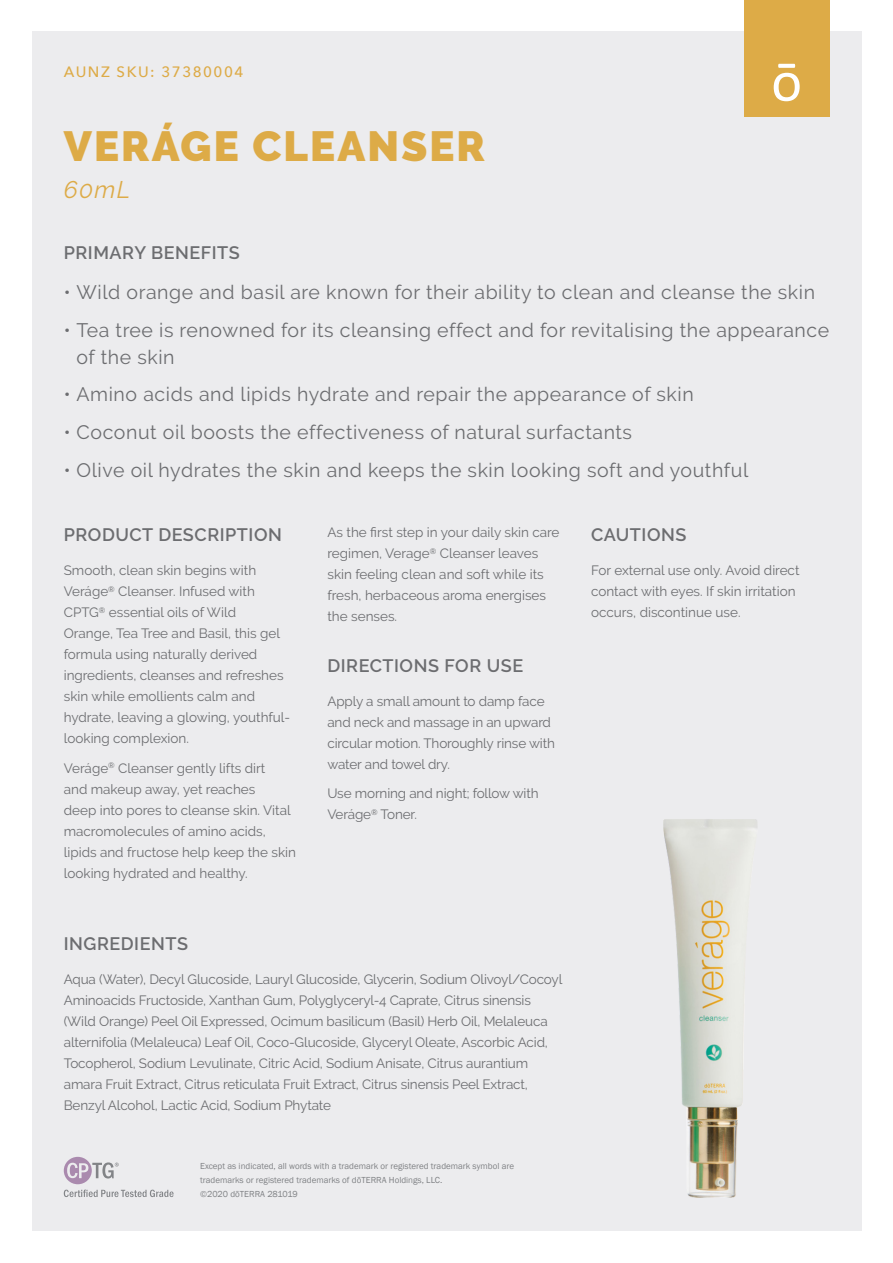
<style>
.page{position:relative;width:893px;height:1263px;background:#fff}
.page>*{position:absolute;margin:0;border:0;box-sizing:border-box;transform-origin:0 0}
.Product_Name{font:900 42px "Raleway";letter-spacing:.05em;color:#ddab47}
.Botanical_Name{font:italic 24px "Raleway";color:#ddab47}
.t1{font:19.5px/27px "Raleway";letter-spacing:.03em;color:#6c6d70}
.SUB_HEADER{font:600 18px "Raleway";letter-spacing:.03em;color:#6c6d70}
.Tag_details{font:500 15px "Avenir Next";letter-spacing:.1em;color:#ddab47}
.description{font:13.5px/21px "Raleway";letter-spacing:-.01em;color:#6c6d70}
.t2{font:9px/14.1px "Franklin Gothic";color:#808285}
</style>
<div class="page">
<div style="left:32px;top:32px;width:829px;height:1199px;background:#ececee"></div>
<div style="left:744px;top:0;width:85px;height:116px;background:#ddab47"></div>
<svg style="left:774px;top:64px;width:26px;height:37px"></svg>
<img style="left:663px;top:819px;width:94px;height:378px">
<svg style="left:64px;top:1157px;width:110px;height:40px"></svg>
<p class="Tag_details" style="left:64px;top:59px;width:181px">AUNZ SKU: 37380004</p>
<p class="Product_Name" style="left:64px;top:122px;width:423px">VERÁGE CLEANSER</p>
<p class="Botanical_Name" style="left:64px;top:175px;width:68px">60mL</p>
<p class="SUB_HEADER" style="left:64px;top:243px;width:178px">PRIMARY BENEFITS</p>
<p class="t1" style="left:64px;top:279px;width:753px">• Wild orange and basil are known for their ability to clean and cleanse the skin</p>
<p class="t1" style="left:77px;top:316px;width:754px;text-indent:-13px">• Tea tree is renowned for its cleansing effect and for revitalising the appearance of the skin</p>
<p class="t1" style="left:64px;top:381px;width:631px">• Amino acids and lipids hydrate and repair the appearance of skin</p>
<p class="t1" style="left:64px;top:419px;width:570px">• Coconut oil boosts the effectiveness of natural surfactants</p>
<p class="t1" style="left:64px;top:456px;width:686px">• Olive oil hydrates the skin and keeps the skin looking soft and youthful</p>
<p class="SUB_HEADER" style="left:64px;top:525px;width:220px">PRODUCT DESCRIPTION</p>
<p class="description" style="left:64px;top:560px;width:228px">Smooth, clean skin begins with<br>Veráge<sup>®</sup> Cleanser. Infused with<br>CPTG<sup>®</sup> essential oils of Wild<br>Orange, Tea Tree and Basil, this gel formula using naturally derived ingredients, cleanses and refreshes skin while emollients calm and hydrate, leaving a glowing, youthful&shy;looking complexion.</p>
<p class="description" style="left:64px;top:757px;width:234px">Veráge<sup>®</sup> Cleanser gently lifts dirt<br>and makeup away, yet reaches<br>deep into pores to cleanse skin. Vital macromolecules of amino acids, lipids and fructose help keep the skin looking hydrated and healthy.</p>
<p class="description" style="left:327px;top:522px;width:234px">As the first step in your daily skin care regimen, Verage<sup>®</sup> Cleanser leaves skin feeling clean and soft while its fresh, herbaceous aroma energises the senses.</p>
<p class="SUB_HEADER" style="left:327px;top:655px;width:197px">DIRECTIONS FOR USE</p>
<p class="description" style="left:327px;top:690px;width:229px">Apply a small amount to damp face and neck and massage in an upward circular motion. Thoroughly rinse with water and towel dry.</p>
<p class="description" style="left:327px;top:783px;width:213px">Use morning and night; follow with<br>Veráge<sup>®</sup> Toner.</p>
<p class="SUB_HEADER" style="left:64px;top:933px;width:126px">INGREDIENTS</p>
<p class="description" style="left:64px;top:968px;width:500px">Aqua (Water), Decyl Glucoside, Lauryl Glucoside, Glycerin, Sodium Olivoyl/Cocoyl Aminoacids Fructoside, Xanthan Gum, Polyglyceryl-4 Caprate, Citrus sinensis (Wild Orange) Peel Oil Expressed, Ocimum basilicum (Basil) Herb Oil, Melaleuca alternifolia (Melaleuca) Leaf Oil, Coco-Glucoside, Glyceryl Oleate, Ascorbic Acid, Tocopherol, Sodium Levulinate, Citric Acid, Sodium Anisate, Citrus aurantium amara Fruit Extract, Citrus reticulata Fruit Extract, Citrus sinensis Peel Extract, Benzyl Alcohol, Lactic Acid, Sodium Phytate</p>
<p class="t2" style="left:200px;top:1159px;width:315px">Except as indicated, all words with a trademark or registered trademark symbol are trademarks or registered trademarks of dōTERRA Holdings, LLC.<br>©2020 dōTERRA 281019</p>
<p class="SUB_HEADER" style="left:591px;top:525px;width:97px">CAUTIONS</p>
<p class="description" style="left:591px;top:560px;width:210px">For external use only. Avoid direct contact with eyes. If skin irritation occurs, discontinue use.</p>
</div>
